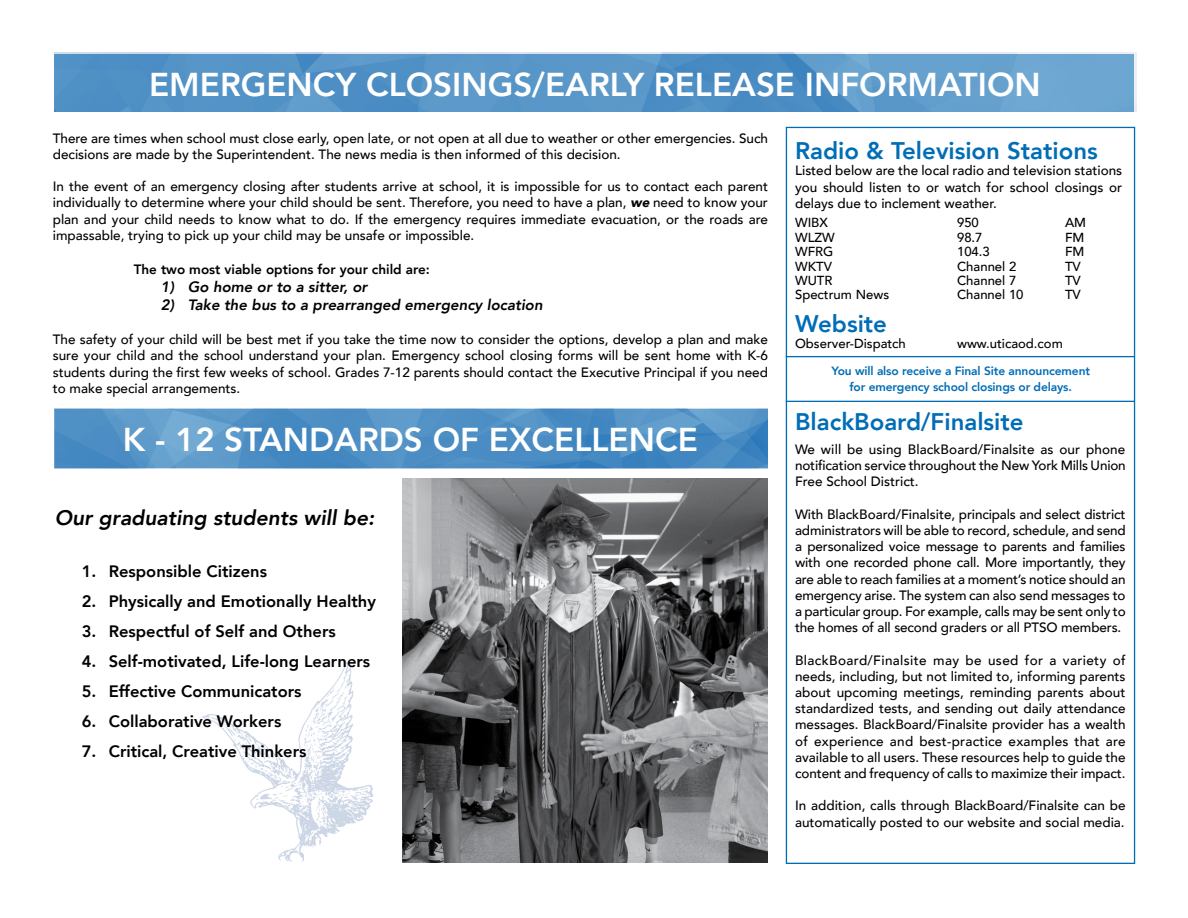
<style>
.page{position:relative;width:1188px;height:918px;background:#fff}
.page>*{position:absolute;margin:0;border:0;box-sizing:border-box;transform-origin:0 0}
.t1{font:800 33px "Avenir";color:#fff}
.t2{font:800 24px "Avenir";color:#006db7}
.t3{font:italic 800 21px "Avenir";color:#000}
.t4{font:800 16.5px "Avenir";color:#000}
.t5{font:italic 800 15px "Avenir";color:#000}
.t6{font:500 13.5px/16.2px "Avenir";color:#000;text-align:justify}
.t7{font:800 13.5px "Avenir";color:#000}
.t8{font:500 13.05px "Avenir";color:#000}
.t9{font:800 12px/15.8px "Avenir";letter-spacing:-.01em;color:#006db7;text-align:center}
.s1{font-weight:900;font-style:italic}
</style>
<div class="page">
<hr style="left:786px;top:401px;width:349px;height:1px;background:#006db7">
<hr style="left:786px;top:356px;width:349px;height:1px;background:#006db7">
<img style="left:54px;top:409px;width:714px;height:59px">
<img style="left:202px;top:662px;width:172px;height:200px">
<img style="left:55px;top:52px;width:1082px;height:60px">
<img style="left:402px;top:478px;width:366px;height:385px">
<h1 class="t1" style="left:149px;top:59px;width:893px">EMERGENCY CLOSINGS/EARLY RELEASE INFORMATION</h1>
<p class="t6" style="left:53px;top:129px;width:717px">There are times when school must close early, open late, or not open at all due to weather or other emergencies. Such decisions are made by the Superintendent. The news media is then informed of this decision.</p>
<p class="t6" style="left:53px;top:178px;width:717px">In the event of an emergency closing after students arrive at school, it is impossible for us to contact each parent individually to determine where your child should be sent. Therefore, you need to have a plan, <span class="s1">we</span> need to know your plan and your child needs to know what to do. If the emergency requires immediate evacuation, or the roads are impassable, trying to pick up your child may be unsafe or impossible.</p>
<p class="t7" style="left:134px;top:259px;width:297px">The two most viable options for your child are:</p>
<p class="t5" style="left:161px;top:278px;width:208px">1) Go home or to a sitter, or</p>
<p class="t5" style="left:161px;top:296px;width:383px">2) Take the bus to a prearranged emergency location</p>
<p class="t6" style="left:53px;top:331px;width:717px">The safety of your child will be best met if you take the time now to consider the options, develop a plan and make sure your child and the school understand your plan. Emergency school closing forms will be sent home with K-6 students during the first few weeks of school. Grades 7-12 parents should contact the Executive Principal if you need to make special arrangements.</p>
<h1 class="t1" style="left:123px;top:413px;width:576px">K - 12 STANDARDS OF EXCELLENCE</h1>
<h3 class="t3" style="left:55px;top:505px;width:321px">Our graduating students will be:</h3>
<p class="t4" style="left:82px;top:559px;width:187px">1. Responsible Citizens</p>
<p class="t4" style="left:82px;top:589px;width:296px">2. Physically and Emotionally Healthy</p>
<p class="t4" style="left:82px;top:619px;width:256px">3. Respectful of Self and Others</p>
<p class="t4" style="left:82px;top:649px;width:290px">4. Self-motivated, Life-long Learners</p>
<p class="t4" style="left:82px;top:679px;width:221px">5. Effective Communicators</p>
<p class="t4" style="left:82px;top:709px;width:201px">6. Collaborative Workers</p>
<p class="t4" style="left:82px;top:739px;width:226px">7. Critical, Creative Thinkers</p>
<h2 class="t2" style="left:795px;top:132px;width:304px">Radio &amp; Television Stations</h2>
<p class="t6" style="left:795px;top:162px;width:329px">Listed below are the local radio and television stations you should listen to or watch for school closings or delays due to inclement weather.</p>
<p class="t8" style="left:795px;top:212px;width:34px">WIBX</p>
<p class="t8" style="left:957px;top:212px;width:23px">950</p>
<p class="t8" style="left:1065px;top:212px;width:23px">AM</p>
<p class="t8" style="left:795px;top:226px;width:41px">WLZW</p>
<p class="t8" style="left:957px;top:226px;width:27px">98.7</p>
<p class="t8" style="left:1065px;top:226px;width:21px">FM</p>
<p class="t8" style="left:795px;top:240px;width:40px">WFRG</p>
<p class="t8" style="left:957px;top:240px;width:34px">104.3</p>
<p class="t8" style="left:1065px;top:240px;width:21px">FM</p>
<p class="t8" style="left:795px;top:255px;width:38px">WKTV</p>
<p class="t8" style="left:957px;top:255px;width:61px">Channel 2</p>
<p class="t8" style="left:1065px;top:255px;width:17px">TV</p>
<p class="t8" style="left:795px;top:269px;width:39px">WUTR</p>
<p class="t8" style="left:957px;top:269px;width:61px">Channel 7</p>
<p class="t8" style="left:1065px;top:269px;width:17px">TV</p>
<p class="t8" style="left:795px;top:284px;width:96px">Spectrum News</p>
<p class="t8" style="left:957px;top:284px;width:68px">Channel 10</p>
<p class="t8" style="left:1065px;top:284px;width:17px">TV</p>
<h2 class="t2" style="left:795px;top:305px;width:94px">Website</h2>
<p class="t8" style="left:795px;top:332px;width:112px">Observer-Dispatch</p>
<p class="t8" style="left:957px;top:332px;width:107px">www.uticaod.com</p>
<p class="t9" style="left:831px;top:363px;width:260px">You will also receive a Final Site announcement for emergency school closings or delays.</p>
<h2 class="t2" style="left:795px;top:403px;width:230px">BlackBoard/Finalsite</h2>
<p class="t6" style="left:795px;top:440px;width:332px">We will be using BlackBoard/Finalsite as our phone notification service throughout the New York Mills Union Free School District.</p>
<p class="t6" style="left:795px;top:505px;width:332px">With BlackBoard/Finalsite, principals and select district administrators will be able to record, schedule, and send a personalized voice message to parents and families with one recorded phone call. More importantly, they are able to reach families at a moment’s notice should an emergency arise. The system can also send messages to a particular group. For example, calls may be sent only to the homes of all second graders or all PTSO members.</p>
<p class="t6" style="left:795px;top:651px;width:332px">BlackBoard/Finalsite may be used for a variety of needs, including, but not limited to, informing parents about upcoming meetings, reminding parents about standardized tests, and sending out daily attendance messages. BlackBoard/Finalsite provider has a wealth of experience and best-practice examples that are available to all users. These resources help to guide the content and frequency of calls to maximize their impact.</p>
<p class="t6" style="left:795px;top:797px;width:332px">In addition, calls through BlackBoard/Finalsite can be automatically posted to our website and social media.</p>
</div>
